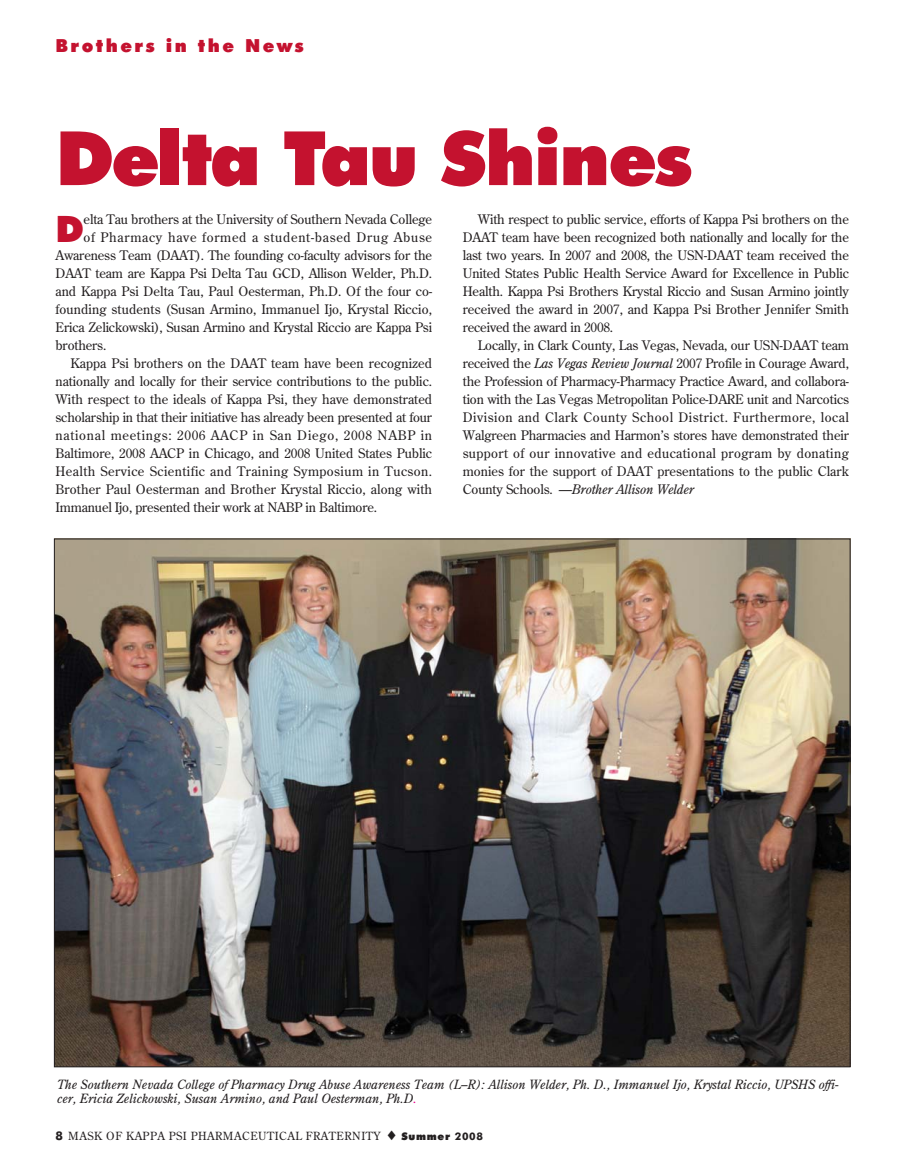
<style>
.page{position:relative;width:918px;height:1168px;background:#fff}
.page>*{position:absolute;margin:0;border:0;box-sizing:border-box;transform-origin:0 0}
.t1{font:900 75px "Futura BT";letter-spacing:-.02em;color:#c4122f}
.t2{font:900 36.45px "Futura BT";color:#c4122f}
.t3{font:900 18px "Futura BT";letter-spacing:.135em;color:#c4122f}
.t4{font:13.2px/18px "Century Old Style";color:#231f20;text-align:justify}
.t5{font:13.2px "Century Old Style";letter-spacing:.055em;color:#231f20}
.t6{font:13.2px "Century Old Style";letter-spacing:.03em;color:#231f20}
.t7{font:italic 12.75px/14.2px "Century Old Style";color:#231f20}
.t8{font:11.25px "Century Old Style";letter-spacing:.05em;color:#231f20}
.s1{font-style:italic}
.s2{color:#ec008c}
.s3{font-family:"Futura BT";font-weight:700;font-size:12px}
.s4{font-family:"Futura BT";font-weight:900;font-size:10.5px}
.s5{font-family:"Futura BT";font-weight:700;font-size:10.5px}
</style>
<div class="page">
<img style="left:56px;top:541px;width:792px;height:524px">
<h3 class="t3" style="left:56px;top:38px;width:250px">Brothers in the News</h3>
<h1 class="t1" style="left:56px;top:126px;width:638px">Delta Tau Shines</h1>
<h2 class="t2" style="left:56px;top:214px;width:30px">D</h2>
<p class="t4" style="left:84px;top:211px;width:350px">elta Tau brothers at the University of Southern Nevada College</p>
<p class="t5" style="left:84px;top:232px;width:350px">of Pharmacy have formed a student-based Drug Abuse</p>
<p class="t4" style="left:55px;top:247px;width:378px">Awareness Team (DAAT). The founding co-faculty advisors for the</p>
<p class="t4" style="left:55px;top:265px;width:378px">DAAT team are Kappa Psi Delta Tau GCD, Allison Welder, Ph.D.</p>
<p class="t4" style="left:55px;top:283px;width:378px">and Kappa Psi Delta Tau, Paul Oesterman, Ph.D. Of the four co-</p>
<p class="t4" style="left:55px;top:301px;width:378px">founding students (Susan Armino, Immanuel Ijo, Krystal Riccio,</p>
<p class="t4" style="left:55px;top:319px;width:378px">Erica Zelickowski), Susan Armino and Krystal Riccio are Kappa Psi</p>
<p class="t4" style="left:55px;top:337px;width:52px">brothers.</p>
<p class="t4" style="left:70px;top:355px;width:363px">Kappa Psi brothers on the DAAT team have been recognized</p>
<p class="t4" style="left:55px;top:373px;width:378px">nationally and locally for their service contributions to the public.</p>
<p class="t4" style="left:55px;top:391px;width:378px">With respect to the ideals of Kappa Psi, they have demonstrated</p>
<p class="t4" style="left:55px;top:409px;width:378px">scholarship in that their initiative has already been presented at four</p>
<p class="t5" style="left:55px;top:430px;width:378px">national meetings: 2006 AACP in San Diego, 2008 NABP in</p>
<p class="t4" style="left:55px;top:445px;width:378px">Baltimore, 2008 AACP in Chicago, and 2008 United States Public</p>
<p class="t6" style="left:55px;top:466px;width:378px">Health Service Scientific and Training Symposium in Tucson.</p>
<p class="t4" style="left:55px;top:481px;width:378px">Brother Paul Oesterman and Brother Krystal Riccio, along with</p>
<p class="t4" style="left:55px;top:499px;width:323px">Immanuel Ijo, presented their work at NABP in Baltimore.</p>
<p class="t4" style="left:463px;top:211px;width:388px;text-indent:15px">With respect to public service, efforts of Kappa Psi brothers on the DAAT team have been recognized both nationally and locally for the last two years. In 2007 and 2008, the USN-DAAT team received the United States Public Health Service Award for Excellence in Public Health. Kappa Psi Brothers Krystal Riccio and Susan Armino jointly received the award in 2007, and Kappa Psi Brother Jennifer Smith received the award in 2008.</p>
<p class="t4" style="left:463px;top:337px;width:388px;text-indent:15px">Locally, in Clark County, Las Vegas, Nevada, our USN-DAAT team received the <span class="s1">Las Vegas Review Journal</span> 2007 Profile in Courage Award, the Profession of Pharmacy-Pharmacy Practice Award, and collabora&shy;tion with the Las Vegas Metropolitan Police-DARE unit and Narcotics Division and Clark County School District. Furthermore, local Walgreen Pharmacies and Harmon’s stores have demonstrated their support of our innovative and educational program by donating monies for the support of DAAT presentations to the public Clark County Schools. <span class="s1">—Brother Allison Welder</span></p>
<p class="t7" style="left:57px;top:1078px;width:783px">The Southern Nevada College of Pharmacy Drug Abuse Awareness Team (L–R): Allison Welder, Ph. D., Immanuel Ijo, Krystal Riccio, UPSHS offi&shy;cer, Ericia Zelickowski, Susan Armino, and Paul Oesterman, Ph.D<span class="s2">.</span></p>
<p class="t8" style="left:56px;top:1131px;width:429px"><span class="s3">8</span> MASK OF KAPPA PSI PHARMACEUTICAL FRATERNITY ◆ <span class="s4">Summer</span> <span class="s5">2008</span></p>
</div>
